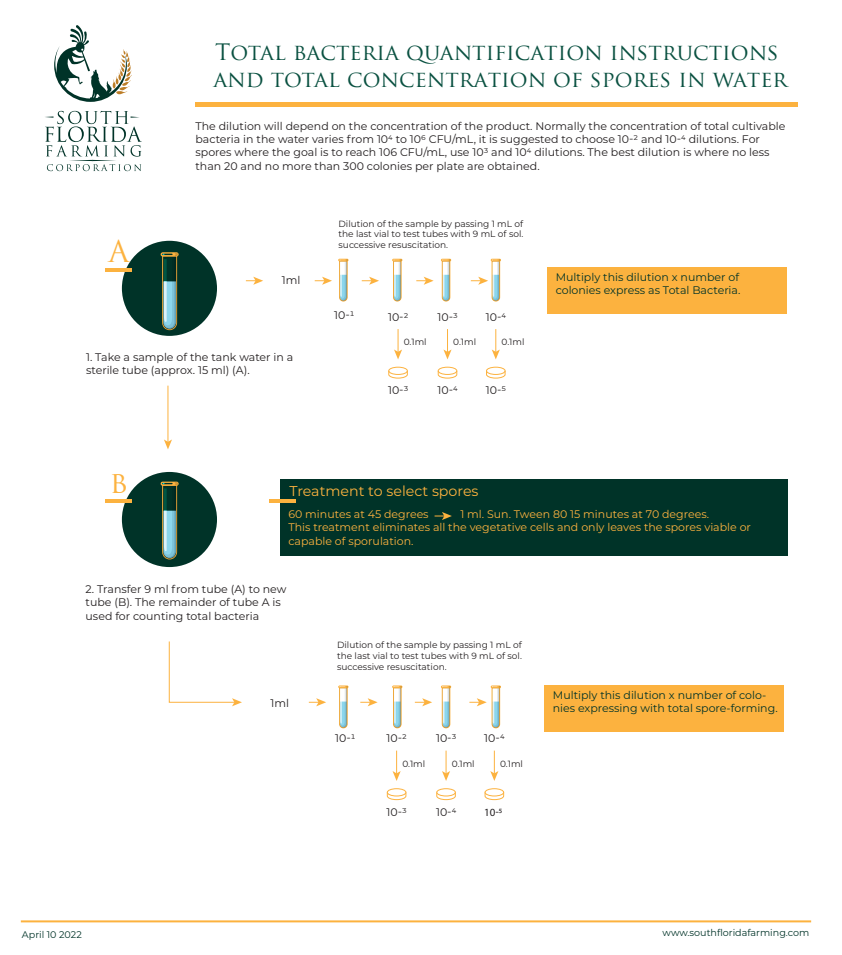
<style>
.page{position:relative;width:842px;height:955px;background:#fff}
.page>*{position:absolute;margin:0;border:0;box-sizing:border-box;transform-origin:0 0}
.t1{font:29.5px "Trajan Pro";color:#fcb23f}
.t2{font:22.1px/26.6px "Trajan Pro";color:#0a5141}
.t3{font:14.2px "Montserrat";color:#fcb23f}
.t4{font:11px/13.2px "Montserrat";color:#231f20}
.t5{font:11px/13.2px "Montserrat";color:#fcb23f}
.t6{font:11px/13.2px "Montserrat";color:#003328}
.t7{font:11px "Myriad Pro";color:#231f20}
.t8{font:9.6px "Montserrat";color:#003328}
.t9{font:9px/10.8px "Montserrat";color:#231f20;text-align:justify}
</style>
<div class="page">
<hr style="left:21px;top:920px;width:790px;height:2px;background:#fcb23f">
<div style="left:548px;top:267px;width:239px;height:47px;background:#fcb23f"></div>
<div style="left:281px;top:479px;width:507px;height:77px;background:#003328"></div>
<svg style="left:45px;top:111px;width:97px;height:60px"></svg>
<svg style="left:54px;top:25px;width:78px;height:77px"></svg>
<hr style="left:195px;top:102px;width:603px;height:4px;background:#fcb23f">
<div style="left:122px;top:241px;width:95px;height:95px;background:#003328;border-radius:50%"></div>
<div style="left:545px;top:685px;width:239px;height:47px;background:#fcb23f"></div>
<svg style="left:246px;top:277px;width:17px;height:8px"></svg>
<svg style="left:168px;top:641px;width:74px;height:65px"></svg>
<svg style="left:435px;top:512px;width:17px;height:8px"></svg>
<svg style="left:315px;top:277px;width:17px;height:8px"></svg>
<svg style="left:362px;top:277px;width:17px;height:8px"></svg>
<svg style="left:394px;top:329px;width:8px;height:30px"></svg>
<hr style="left:167px;top:386px;width:1px;height:56px;background:#fcb23f">
<svg style="left:164px;top:439px;width:8px;height:10px"></svg>
<svg style="left:416px;top:277px;width:18px;height:8px"></svg>
<div style="left:388px;top:367px;width:20px;height:8px;border:1px solid #fcb23f;border-radius:50%"></div>
<svg style="left:388px;top:370px;width:20px;height:9px"></svg>
<svg style="left:443px;top:329px;width:9px;height:30px"></svg>
<div style="left:438px;top:367px;width:19px;height:8px;border:1px solid #fcb23f;border-radius:50%"></div>
<svg style="left:437px;top:370px;width:21px;height:9px"></svg>
<svg style="left:492px;top:329px;width:8px;height:30px"></svg>
<div style="left:486px;top:367px;width:20px;height:8px;border:1px solid #fcb23f;border-radius:50%"></div>
<svg style="left:486px;top:370px;width:20px;height:9px"></svg>
<svg style="left:360px;top:698px;width:18px;height:8px"></svg>
<svg style="left:393px;top:751px;width:8px;height:30px"></svg>
<svg style="left:415px;top:698px;width:17px;height:8px"></svg>
<div style="left:387px;top:788px;width:19px;height:8px;border:1px solid #fcb23f;border-radius:50%"></div>
<svg style="left:386px;top:791px;width:21px;height:10px"></svg>
<svg style="left:309px;top:698px;width:17px;height:8px"></svg>
<svg style="left:442px;top:751px;width:8px;height:30px"></svg>
<div style="left:436px;top:788px;width:20px;height:8px;border:1px solid #fcb23f;border-radius:50%"></div>
<svg style="left:436px;top:791px;width:20px;height:10px"></svg>
<svg style="left:490px;top:751px;width:8px;height:30px"></svg>
<div style="left:485px;top:788px;width:19px;height:8px;border:1px solid #fcb23f;border-radius:50%"></div>
<svg style="left:484px;top:791px;width:21px;height:10px"></svg>
<hr style="left:105px;top:268px;width:26px;height:3px;background:#fcb23f">
<div style="left:122px;top:472px;width:95px;height:95px;background:#003328;border-radius:50%"></div>
<hr style="left:105px;top:499px;width:26px;height:3px;background:#fcb23f">
<hr style="left:269px;top:499px;width:26px;height:3px;background:#fcb23f">
<svg style="left:338px;top:259px;width:10px;height:43px"></svg>
<div style="left:161px;top:252px;width:18px;height:4px;border:1px solid #fcb23f;border-radius:2px"></div>
<svg style="left:161px;top:253px;width:17px;height:78px"></svg>
<div style="left:161px;top:482px;width:18px;height:4px;border:1px solid #fcb23f;border-radius:2px"></div>
<svg style="left:161px;top:482px;width:17px;height:78px"></svg>
<svg style="left:392px;top:259px;width:10px;height:43px"></svg>
<svg style="left:441px;top:259px;width:10px;height:43px"></svg>
<svg style="left:471px;top:259px;width:30px;height:43px"></svg>
<svg style="left:338px;top:685px;width:10px;height:44px"></svg>
<svg style="left:392px;top:685px;width:10px;height:44px"></svg>
<svg style="left:441px;top:685px;width:10px;height:44px"></svg>
<svg style="left:469px;top:685px;width:32px;height:44px"></svg>
<h2 class="t2" style="left:213px;top:39px;width:575px">Total bacteria quantification instructions and total concentration of spores in water</h2>
<h1 class="t1" style="left:109px;top:232px;width:22px">A</h1>
<p class="t4" style="left:195px;top:119px;width:591px">The dilution will depend on the concentration of the product. Normally the concentration of total cultivable bacteria in the water varies from 104 to 106 CFU/mL, it is suggested to choose 10-2 and 10-4 dilutions. For spores where the goal is to reach 106 CFU/mL, use 103 and 104 dilutions. The best dilution is where no less than 20 and no more than 300 colonies per plate are obtained.</p>
<p class="t4" style="left:282px;top:273px;width:20px">1ml</p>
<p class="t9" style="left:338px;top:218px;width:186px">Dilution of the sample by passing 1 mL of the last vial to test tubes with 9 mL of sol. successive resuscitation.</p>
<p class="t4" style="left:334px;top:308px;width:22px">10-1</p>
<p class="t4" style="left:388px;top:310px;width:22px">10-2</p>
<p class="t9" style="left:404px;top:336px;width:24px">0.1ml</p>
<p class="t4" style="left:437px;top:310px;width:22px">10-3</p>
<p class="t9" style="left:453px;top:336px;width:24px">0.1ml</p>
<p class="t4" style="left:486px;top:310px;width:22px">10-4</p>
<p class="t9" style="left:501px;top:336px;width:24px">0.1ml</p>
<p class="t6" style="left:556px;top:270px;width:186px">Multiply this dilution x number of colonies express as Total Bacteria.</p>
<p class="t4" style="left:86px;top:350px;width:209px">1. Take a sample of the tank water in a sterile tube (approx. 15 ml) (A).</p>
<p class="t4" style="left:388px;top:383px;width:22px">10-3</p>
<p class="t4" style="left:437px;top:383px;width:22px">10-4</p>
<p class="t4" style="left:486px;top:383px;width:22px">10-5</p>
<h1 class="t1" style="left:110px;top:463px;width:20px">b</h1>
<p class="t3" style="left:289px;top:481px;width:191px">Treatment to select spores</p>
<p class="t5" style="left:288px;top:507px;width:142px">60 minutes at 45 degrees</p>
<p class="t5" style="left:288px;top:507px;width:464px;text-indent:172px">1 ml. Sun. Tween 80 15 minutes at 70 degrees.<br>This treatment eliminates all the vegetative cells and only leaves the spores viable or capable of sporulation.</p>
<p class="t4" style="left:86px;top:582px;width:202px">2. Transfer 9 ml from tube (A) to new tube (B). The remainder of tube A is used for counting total bacteria</p>
<p class="t4" style="left:270px;top:696px;width:20px">1ml</p>
<p class="t9" style="left:337px;top:639px;width:186px">Dilution of the sample by passing 1 mL of the last vial to test tubes with 9 mL of sol. successive resuscitation.</p>
<p class="t4" style="left:335px;top:731px;width:22px">10-1</p>
<p class="t4" style="left:387px;top:731px;width:22px">10-2</p>
<p class="t9" style="left:402px;top:758px;width:24px">0.1ml</p>
<p class="t4" style="left:436px;top:731px;width:22px">10-3</p>
<p class="t9" style="left:452px;top:758px;width:24px">0.1ml</p>
<p class="t4" style="left:484px;top:731px;width:22px">10-4</p>
<p class="t9" style="left:500px;top:758px;width:24px">0.1ml</p>
<p class="t4" style="left:387px;top:805px;width:22px">10-3</p>
<p class="t4" style="left:436px;top:805px;width:22px">10-4</p>
<p class="t7" style="left:484px;top:805px;width:20px">10-5</p>
<p class="t6" style="left:553px;top:688px;width:226px">Multiply this dilution x number of colo&shy;nies expressing with total spore-forming.</p>
<p class="t8" style="left:22px;top:928px;width:61px">April 10 2022</p>
<p class="t8" style="left:663px;top:926px;width:148px">www.southfloridafarming.com</p>
</div>
